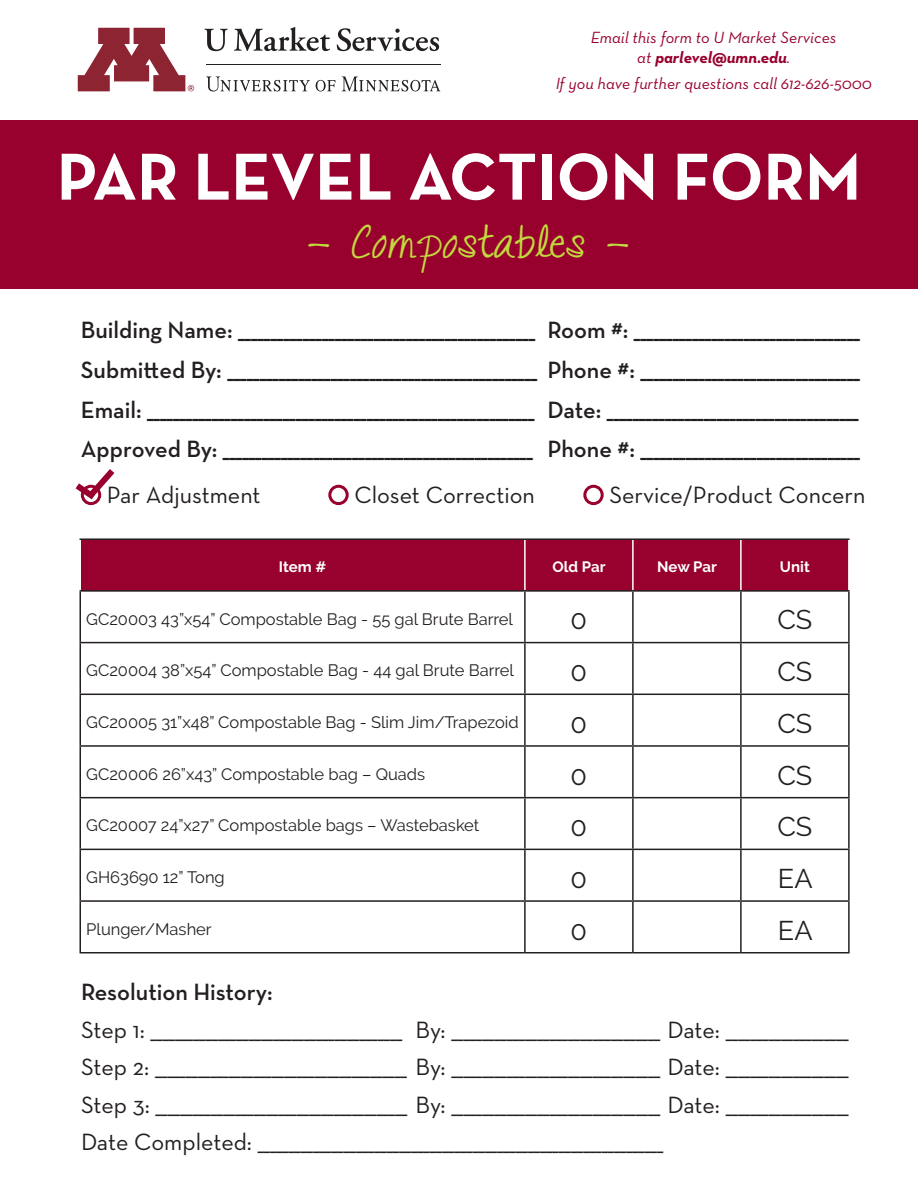
<style>
.page{position:relative;width:918px;height:1188px;background:#fff}
.page>*{position:absolute;margin:0;border:0;box-sizing:border-box;transform-origin:0 0}
.t1{font:700 67.5px "Neutraface Text";color:#fff}
.t2{font:43.2px "Talkingtothe Moon";color:#c2d83f;scale:1.11 1}
.t3{font:27px "Raleway";color:#231f20}
.t4{font:24px "Neutraface Text";letter-spacing:-.005em;color:#231f20}
.t5{font:600 24px "Neutraface Text";color:#231f20}
.t6{font:16.5px "Raleway";color:#231f20}
.t7{font:italic 16.5px/19.8px "Neutraface Text";color:#98012d;text-align:center}
.t8{font:700 15px "Raleway";color:#fff}
.s1{font-weight:700}
</style>
<div class="page">
<div style="left:0;top:120px;width:918px;height:169px;background:#98012d"></div>
<div style="left:328px;top:485px;width:21px;height:20px;border:3px solid #98012d;border-radius:50%"></div>
<div style="left:583px;top:485px;width:21px;height:20px;border:3px solid #98012d;border-radius:50%"></div>
<div style="left:81px;top:540px;width:767px;height:50px;background:#98012d"></div>
<hr style="left:80px;top:592px;width:1px;height:50px;background:#231f20">
<hr style="left:524px;top:592px;width:2px;height:50px;background:#231f20">
<hr style="left:632px;top:592px;width:2px;height:50px;background:#231f20">
<hr style="left:740px;top:592px;width:2px;height:50px;background:#231f20">
<hr style="left:848px;top:592px;width:2px;height:50px;background:#231f20">
<hr style="left:80px;top:642px;width:445px;height:1px;background:#231f20">
<hr style="left:80px;top:643px;width:1px;height:51px;background:#231f20">
<hr style="left:525px;top:642px;width:108px;height:1px;background:#231f20">
<hr style="left:524px;top:643px;width:2px;height:51px;background:#231f20">
<hr style="left:633px;top:642px;width:108px;height:1px;background:#231f20">
<hr style="left:632px;top:643px;width:2px;height:51px;background:#231f20">
<hr style="left:741px;top:642px;width:109px;height:1px;background:#231f20">
<hr style="left:740px;top:643px;width:2px;height:51px;background:#231f20">
<hr style="left:848px;top:643px;width:2px;height:51px;background:#231f20">
<hr style="left:80px;top:694px;width:445px;height:1px;background:#231f20">
<hr style="left:80px;top:695px;width:1px;height:50px;background:#231f20">
<hr style="left:525px;top:694px;width:108px;height:1px;background:#231f20">
<hr style="left:524px;top:695px;width:2px;height:50px;background:#231f20">
<hr style="left:633px;top:694px;width:108px;height:1px;background:#231f20">
<hr style="left:632px;top:695px;width:2px;height:50px;background:#231f20">
<hr style="left:741px;top:694px;width:109px;height:1px;background:#231f20">
<hr style="left:740px;top:695px;width:2px;height:50px;background:#231f20">
<hr style="left:848px;top:695px;width:2px;height:50px;background:#231f20">
<hr style="left:80px;top:745px;width:445px;height:2px;background:#231f20">
<hr style="left:80px;top:747px;width:1px;height:50px;background:#231f20">
<hr style="left:525px;top:745px;width:108px;height:2px;background:#231f20">
<hr style="left:524px;top:747px;width:2px;height:50px;background:#231f20">
<hr style="left:633px;top:745px;width:108px;height:2px;background:#231f20">
<hr style="left:632px;top:747px;width:2px;height:50px;background:#231f20">
<hr style="left:741px;top:745px;width:109px;height:2px;background:#231f20">
<hr style="left:740px;top:747px;width:2px;height:50px;background:#231f20">
<hr style="left:848px;top:747px;width:2px;height:50px;background:#231f20">
<hr style="left:80px;top:797px;width:445px;height:1px;background:#231f20">
<hr style="left:80px;top:798px;width:1px;height:51px;background:#231f20">
<hr style="left:525px;top:797px;width:108px;height:1px;background:#231f20">
<hr style="left:524px;top:798px;width:2px;height:51px;background:#231f20">
<hr style="left:633px;top:797px;width:108px;height:1px;background:#231f20">
<hr style="left:632px;top:798px;width:2px;height:51px;background:#231f20">
<hr style="left:741px;top:797px;width:109px;height:1px;background:#231f20">
<hr style="left:740px;top:798px;width:2px;height:51px;background:#231f20">
<hr style="left:848px;top:798px;width:2px;height:51px;background:#231f20">
<hr style="left:80px;top:849px;width:445px;height:1px;background:#231f20">
<hr style="left:80px;top:850px;width:1px;height:50px;background:#231f20">
<hr style="left:525px;top:849px;width:108px;height:1px;background:#231f20">
<hr style="left:524px;top:850px;width:2px;height:50px;background:#231f20">
<hr style="left:633px;top:849px;width:108px;height:1px;background:#231f20">
<hr style="left:632px;top:850px;width:2px;height:50px;background:#231f20">
<hr style="left:741px;top:849px;width:109px;height:1px;background:#231f20">
<hr style="left:740px;top:850px;width:2px;height:50px;background:#231f20">
<hr style="left:848px;top:850px;width:2px;height:50px;background:#231f20">
<hr style="left:80px;top:900px;width:445px;height:2px;background:#231f20">
<hr style="left:80px;top:902px;width:1px;height:50px;background:#231f20">
<hr style="left:525px;top:900px;width:108px;height:2px;background:#231f20">
<hr style="left:524px;top:902px;width:2px;height:50px;background:#231f20">
<hr style="left:633px;top:900px;width:108px;height:2px;background:#231f20">
<hr style="left:632px;top:902px;width:2px;height:50px;background:#231f20">
<hr style="left:741px;top:900px;width:109px;height:2px;background:#231f20">
<hr style="left:740px;top:902px;width:2px;height:50px;background:#231f20">
<hr style="left:848px;top:902px;width:2px;height:50px;background:#231f20">
<hr style="left:80px;top:952px;width:445px;height:1px;background:#231f20">
<hr style="left:525px;top:952px;width:108px;height:1px;background:#231f20">
<hr style="left:633px;top:952px;width:108px;height:1px;background:#231f20">
<hr style="left:741px;top:952px;width:109px;height:1px;background:#231f20">
<hr style="left:524px;top:540px;width:2px;height:50px;background:#fff">
<hr style="left:632px;top:540px;width:2px;height:50px;background:#fff">
<hr style="left:740px;top:540px;width:2px;height:50px;background:#fff">
<hr style="left:80px;top:538px;width:445px;height:2px;background:#231f20">
<hr style="left:525px;top:538px;width:108px;height:2px;background:#231f20">
<hr style="left:633px;top:538px;width:108px;height:2px;background:#231f20">
<hr style="left:741px;top:538px;width:109px;height:2px;background:#231f20">
<hr style="left:80px;top:590px;width:445px;height:2px;background:#231f20">
<hr style="left:525px;top:590px;width:108px;height:2px;background:#231f20">
<hr style="left:633px;top:590px;width:108px;height:2px;background:#231f20">
<hr style="left:741px;top:590px;width:109px;height:2px;background:#231f20">
<svg style="left:78px;top:28px;width:116px;height:63px"></svg>
<hr style="left:206px;top:64px;width:234px;height:1px;background:#231f20">
<svg style="left:342px;top:76px;width:98px;height:16px"></svg>
<svg style="left:316px;top:80px;width:19px;height:11px"></svg>
<svg style="left:206px;top:76px;width:104px;height:16px"></svg>
<svg style="left:204px;top:29px;width:24px;height:22px"></svg>
<svg style="left:234px;top:27px;width:96px;height:24px"></svg>
<svg style="left:337px;top:28px;width:102px;height:23px"></svg>
<svg style="left:75px;top:469px;width:40px;height:36px"></svg>
<p class="t7" style="left:591px;top:27px;width:247px">Email this form to U Market Services at <span class="s1">parlevel@umn.edu</span>.</p>
<p class="t7" style="left:556px;top:73px;width:318px">If you have further questions call 612-626-5000</p>
<p class="t1" style="left:57px;top:133px;width:806px">PAR LEVEL ACTION FORM</p>
<p class="t2" style="left:306px;top:218px;width:293px">- Compostables -</p>
<p class="t5" style="left:81px;top:315px;width:781px">Building Name: ______________________________________________ Room #: ___________________________________</p>
<p class="t5" style="left:81px;top:355px;width:781px">Submitted By: ________________________________________________ Phone #: __________________________________</p>
<p class="t5" style="left:81px;top:394px;width:779px">Email: ____________________________________________________________ Date: _______________________________________</p>
<p class="t5" style="left:81px;top:434px;width:781px">Approved By: ________________________________________________ Phone #: __________________________________</p>
<p class="t4" style="left:107px;top:480px;width:155px">Par Adjustment</p>
<p class="t4" style="left:354px;top:480px;width:182px">Closet Correction</p>
<p class="t4" style="left:609px;top:480px;width:258px">Service/Product Concern</p>
<p class="t8" style="left:279px;top:558px;width:49px">Item #</p>
<p class="t8" style="left:553px;top:558px;width:55px">Old Par</p>
<p class="t8" style="left:657px;top:558px;width:61px">New Par</p>
<p class="t8" style="left:780px;top:558px;width:31px">Unit</p>
<p class="t6" style="left:86px;top:609px;width:428px">GC20003 43”x54” Compostable Bag - 55 gal Brute Barrel</p>
<p class="t3" style="left:571px;top:604px;width:18px">0</p>
<p class="t3" style="left:777px;top:604px;width:36px">CS</p>
<p class="t6" style="left:86px;top:661px;width:429px">GC20004 38”x54” Compostable Bag - 44 gal Brute Barrel</p>
<p class="t3" style="left:571px;top:656px;width:18px">0</p>
<p class="t3" style="left:777px;top:656px;width:36px">CS</p>
<p class="t6" style="left:86px;top:712px;width:434px">GC20005 31”x48” Compostable Bag - Slim Jim/Trapezoid</p>
<p class="t3" style="left:571px;top:708px;width:18px">0</p>
<p class="t3" style="left:777px;top:708px;width:36px">CS</p>
<p class="t6" style="left:86px;top:764px;width:340px">GC20006 26”x43” Compostable bag – Quads</p>
<p class="t3" style="left:571px;top:759px;width:18px">0</p>
<p class="t3" style="left:777px;top:759px;width:36px">CS</p>
<p class="t6" style="left:86px;top:816px;width:395px">GC20007 24”x27” Compostable bags – Wastebasket</p>
<p class="t3" style="left:571px;top:811px;width:18px">0</p>
<p class="t3" style="left:777px;top:811px;width:36px">CS</p>
<p class="t6" style="left:86px;top:868px;width:140px">GH63690 12” Tong</p>
<p class="t3" style="left:571px;top:863px;width:18px">0</p>
<p class="t3" style="left:778px;top:863px;width:36px">EA</p>
<p class="t6" style="left:86px;top:919px;width:127px">Plunger/Masher</p>
<p class="t3" style="left:571px;top:914px;width:18px">0</p>
<p class="t3" style="left:778px;top:914px;width:36px">EA</p>
<p class="t5" style="left:81px;top:977px;width:193px">Resolution History:</p>
<p class="t4" style="left:81px;top:1015px;width:769px">Step 1: _________________________________________ By: __________________________________ Date: ____________________</p>
<p class="t4" style="left:81px;top:1052px;width:769px">Step 2: _________________________________________ By: __________________________________ Date: ____________________</p>
<p class="t4" style="left:81px;top:1090px;width:769px">Step 3: _________________________________________ By: __________________________________ Date: ____________________</p>
<p class="t4" style="left:81px;top:1127px;width:584px">Date Completed: __________________________________________________________________</p>
</div>
